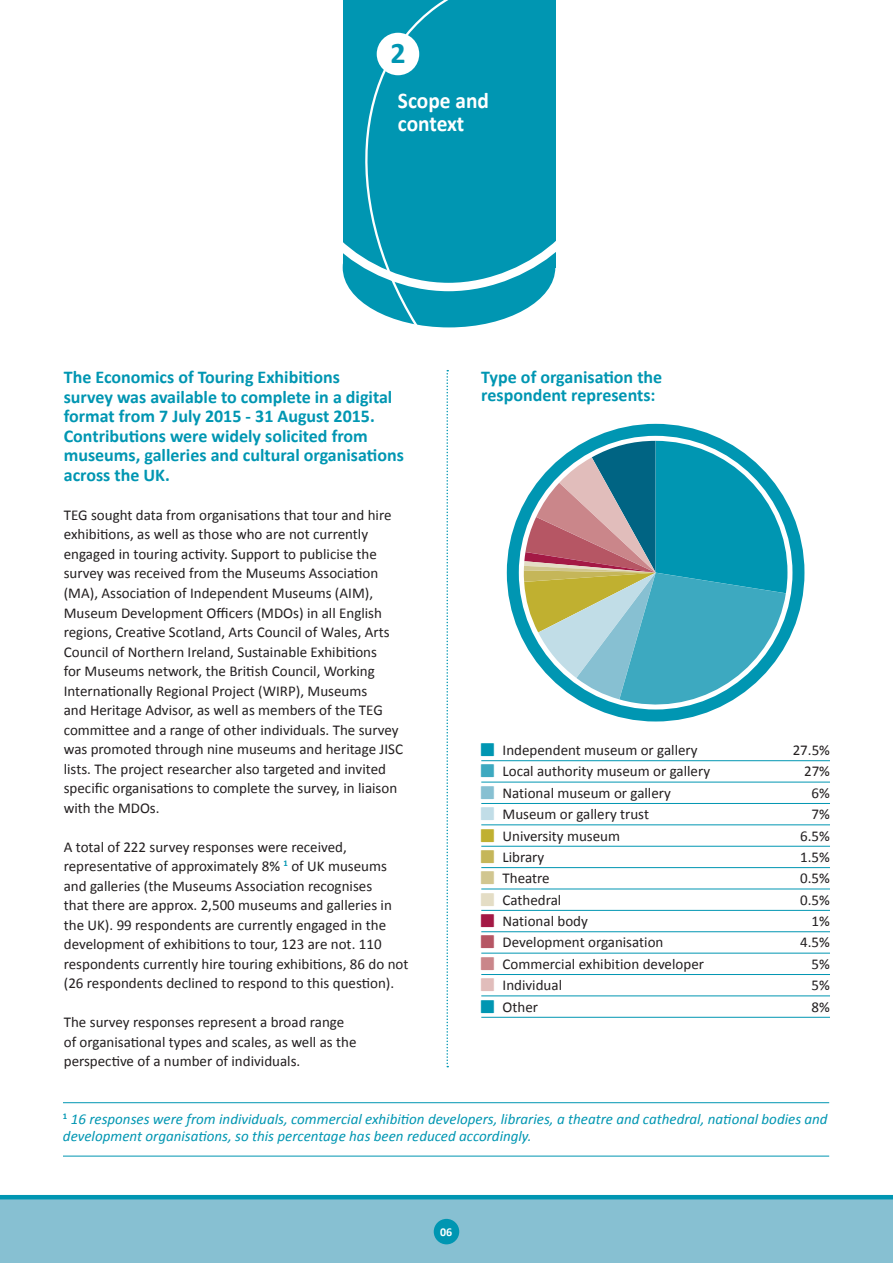
<style>
.page{position:relative;width:893px;height:1263px;background:#fff}
.page>*{position:absolute;margin:0;border:0;box-sizing:border-box;transform-origin:0 0}
.t1{font:700 30px "Calibri";color:#0096b2}
.t2{font:700 22.5px/23.2px "Calibri";color:#fff;scale:.95 1}
.t3{font:700 18px/19.5px "Calibri";color:#0096b2}
.t4{font:15px/19.5px "Calibri";color:#231f20}
.t5{font:italic 15px/16.5px "Calibri";color:#0096b2}
.t6{font:700 12px "Calibri";color:#fff}
</style>
<div class="page">
<div style="left:0;top:1199px;width:893px;height:64px;background:#87c0d2"></div>
<div style="left:434px;top:1219px;width:25px;height:25px;background:#0096b2;border-radius:50%"></div>
<div style="left:343px;top:208px;width:212px;height:119px;background:#0096b2;border-radius:50%"></div>
<div style="left:343px;top:0;width:212px;height:268px;background:#0096b2"></div>
<svg style="left:354px;top:0;width:145px;height:328px"></svg>
<div style="left:377px;top:33px;width:42px;height:42px;background:#fff;border-radius:50%"></div>
<svg style="left:342px;top:106px;width:214px;height:189px"></svg>
<hr style="left:0;top:1195px;width:893px;height:4px;background:#0096b2">
<svg style="left:446px;top:370px;width:2px;height:697px"></svg>
<hr style="left:481px;top:760px;width:349px;height:1px;background:#0096b2">
<hr style="left:481px;top:782px;width:349px;height:1px;background:#0096b2">
<hr style="left:481px;top:803px;width:349px;height:1px;background:#0096b2">
<hr style="left:481px;top:824px;width:349px;height:1px;background:#0096b2">
<hr style="left:481px;top:846px;width:349px;height:1px;background:#0096b2">
<hr style="left:481px;top:867px;width:349px;height:1px;background:#0096b2">
<hr style="left:481px;top:889px;width:349px;height:1px;background:#0096b2">
<hr style="left:481px;top:910px;width:349px;height:1px;background:#0096b2">
<hr style="left:481px;top:931px;width:349px;height:1px;background:#0096b2">
<hr style="left:481px;top:953px;width:349px;height:1px;background:#0096b2">
<hr style="left:481px;top:974px;width:349px;height:1px;background:#0096b2">
<hr style="left:481px;top:995px;width:349px;height:1px;background:#0096b2">
<hr style="left:481px;top:1017px;width:349px;height:1px;background:#0096b2">
<div style="left:507px;top:424px;width:297px;height:297px;border:12px solid #0096b2;border-radius:50%"></div>
<svg style="left:524px;top:441px;width:263px;height:273px;background:#6aadb6"></svg>
<hr style="left:63px;top:1102px;width:766px;height:1px;background:#0096b2">
<hr style="left:63px;top:1156px;width:766px;height:1px;background:#0096b2">
<h1 class="t1" style="left:390px;top:34px;width:17px">2</h1>
<h2 class="t2" style="left:398px;top:89px;width:97px">Scope and context</h2>
<p class="t3" style="left:64px;top:368px;width:342px">The Economics of Touring Exhibitions<br>survey was available to complete in a digital format from 7 July 2015 - 31 August 2015.<br>Contributions were widely solicited from museums, galleries and cultural organisations across the UK.</p>
<p class="t4" style="left:64px;top:505px;width:341px">TEG sought data from organisations that tour and hire exhibitions, as well as those who are not currently engaged in touring activity. Support to publicise the survey was received from the Museums Association (MA), Association of Independent Museums (AIM), Museum Development Officers (MDOs) in all English regions, Creative Scotland, Arts Council of Wales, Arts Council of Northern Ireland, Sustainable Exhibitions<br>for Museums network, the British Council, Working Internationally Regional Project (WIRP), Museums<br>and Heritage Advisor, as well as members of the TEG committee and a range of other individuals. The survey was promoted through nine museums and heritage JISC lists. The project researcher also targeted and invited specific organisations to complete the survey, in liaison with the MDOs.</p>
<p class="t4" style="left:64px;top:837px;width:346px">A total of 222 survey responses were received, representative of approximately 8% <sup>1</sup> of UK museums and galleries (the Museums Association recognises<br>that there are approx. 2,500 museums and galleries in the UK). 99 respondents are currently engaged in the development of exhibitions to tour, 123 are not. 110 respondents currently hire touring exhibitions, 86 do not (26 respondents declined to respond to this question).</p>
<p class="t4" style="left:64px;top:1012px;width:294px">The survey responses represent a broad range of organisational types and scales, as well as the perspective of a number of individuals.</p>
<p class="t3" style="left:481px;top:368px;width:182px;line-height:18px">Type of organisation the respondent represents:</p>
<p class="t4" style="left:503px;top:740px;width:197px">Independent museum or gallery</p>
<p class="t4" style="left:793px;top:740px;width:39px">27.5%</p>
<p class="t4" style="left:503px;top:762px;width:209px">Local authority museum or gallery</p>
<p class="t4" style="left:804px;top:762px;width:27px">27%</p>
<p class="t4" style="left:503px;top:783px;width:170px">National museum or gallery</p>
<p class="t4" style="left:812px;top:783px;width:20px">6%</p>
<p class="t4" style="left:503px;top:804px;width:148px">Museum or gallery trust</p>
<p class="t4" style="left:812px;top:804px;width:20px">7%</p>
<p class="t4" style="left:503px;top:826px;width:119px">University museum</p>
<p class="t4" style="left:800px;top:826px;width:31px">6.5%</p>
<p class="t4" style="left:503px;top:847px;width:43px">Library</p>
<p class="t4" style="left:800px;top:847px;width:31px">1.5%</p>
<p class="t4" style="left:503px;top:868px;width:49px">Theatre</p>
<p class="t4" style="left:800px;top:868px;width:31px">0.5%</p>
<p class="t4" style="left:503px;top:890px;width:60px">Cathedral</p>
<p class="t4" style="left:800px;top:890px;width:31px">0.5%</p>
<p class="t4" style="left:503px;top:911px;width:87px">National body</p>
<p class="t4" style="left:812px;top:911px;width:20px">1%</p>
<p class="t4" style="left:503px;top:933px;width:162px">Development organisation</p>
<p class="t4" style="left:800px;top:933px;width:31px">4.5%</p>
<p class="t4" style="left:503px;top:954px;width:203px">Commercial exhibition developer</p>
<p class="t4" style="left:812px;top:954px;width:20px">5%</p>
<p class="t4" style="left:503px;top:975px;width:61px">Individual</p>
<p class="t4" style="left:812px;top:975px;width:20px">5%</p>
<p class="t4" style="left:503px;top:997px;width:37px">Other</p>
<p class="t4" style="left:812px;top:997px;width:20px">8%</p>
<p class="t5" style="left:63px;top:1110px;width:766px"><sup>1</sup> 16 responses were from individuals, commercial exhibition developers, libraries, a theatre and cathedral, national bodies and development organisations, so this percentage has been reduced accordingly.</p>
<p class="t6" style="left:440px;top:1224px;width:14px">06</p>
</div>
